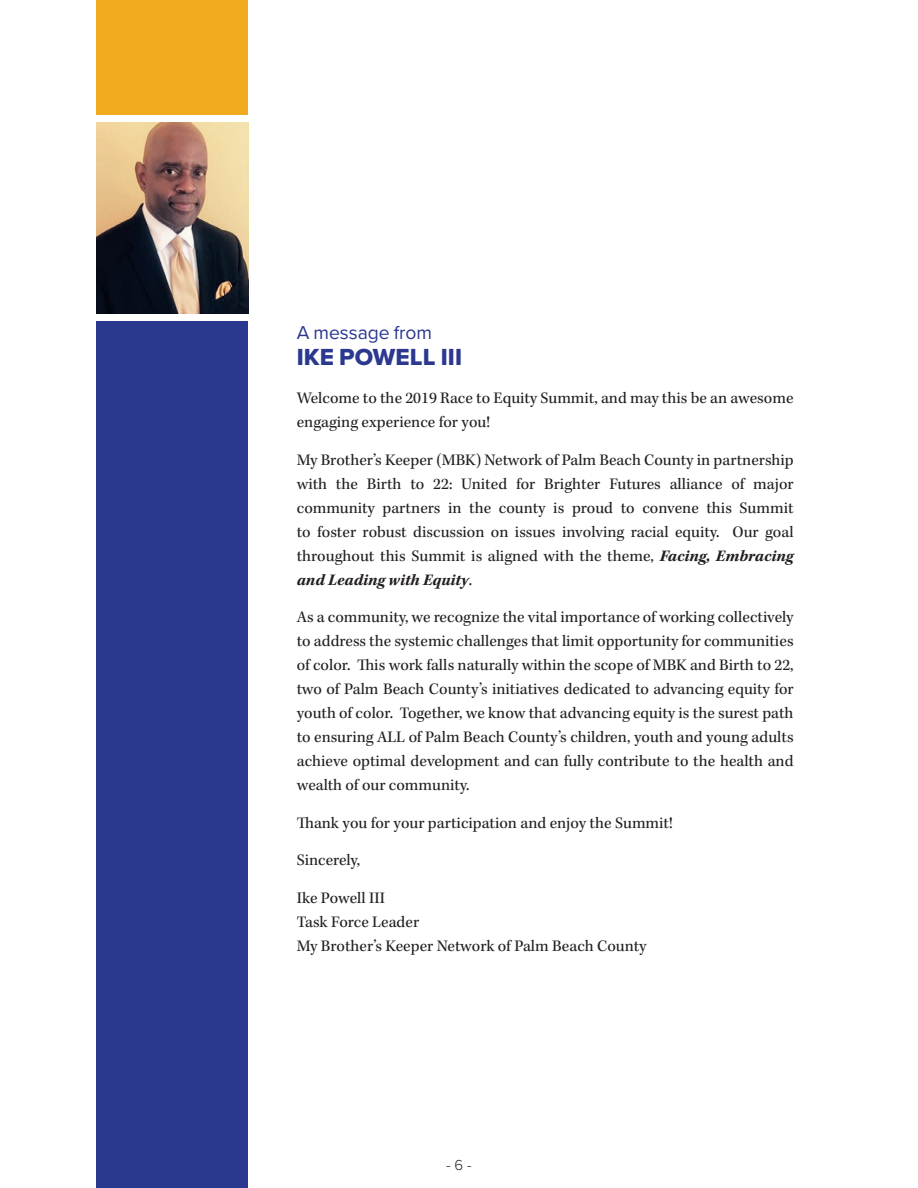
<style>
.page{position:relative;width:918px;height:1188px;background:#fff}
.page>*{position:absolute;margin:0;border:0;box-sizing:border-box;transform-origin:0 0}
.t1{font:24.15px "Proxima Nova Extrabld";letter-spacing:.005em;color:#2a3890}
.t2{font:19.35px "Proxima Nova";color:#2a3890}
.body_text{font:16.5px/24px "Kepler Std";color:#231f20;text-align:justify}
.t3{font:300 15px "Proxima Nova";color:#231f20}
.s1{font-weight:700;font-style:italic}
</style>
<div class="page">
<img style="left:97px;top:122px;width:151px;height:192px">
<div style="left:97px;top:0;width:151px;height:114px;background:#f1a91e"></div>
<div style="left:97px;top:322px;width:151px;height:866px;background:#2a3890"></div>
<p class="t2" style="left:297px;top:318px;width:137px">A message from</p>
<p class="t1" style="left:297px;top:339px;width:167px">IKE POWELL III</p>
<p class="body_text" style="left:297px;top:387px;width:498px">Welcome to the 2019 Race to Equity Summit, and may this be an awesome engaging experience for you!</p>
<p class="body_text" style="left:297px;top:448px;width:498px">My Brother’s Keeper (MBK) Network of Palm Beach County in partnership with the Birth to 22: United for Brighter Futures alliance of major community partners in the county is proud to convene this Summit to foster robust discussion on issues involving racial equity. Our goal throughout this Summit is aligned with the theme, <span class="s1">Facing, Embracing and Leading with Equity</span>.</p>
<p class="body_text" style="left:297px;top:606px;width:498px">As a community, we recognize the vital importance of working collectively to address the systemic challenges that limit opportunity for communities of color. This work falls naturally within the scope of MBK and Birth to 22, two of Palm Beach County’s initiatives dedicated to advancing equity for youth of color. Together, we know that advancing equity is the surest path to ensuring ALL of Palm Beach County’s children, youth and young adults achieve optimal development and can fully contribute to the health and wealth of our community.</p>
<p class="body_text" style="left:297px;top:811px;width:378px">Thank you for your participation and enjoy the Summit!</p>
<p class="body_text" style="left:297px;top:849px;width:65px">Sincerely,</p>
<p class="body_text" style="left:297px;top:886px;width:90px">Ike Powell III</p>
<p class="body_text" style="left:297px;top:910px;width:124px">Task Force Leader</p>
<p class="body_text" style="left:297px;top:934px;width:351px">My Brother’s Keeper Network of Palm Beach County</p>
<p class="t3" style="left:446px;top:1154px;width:27px">- 6 -</p>
</div>
